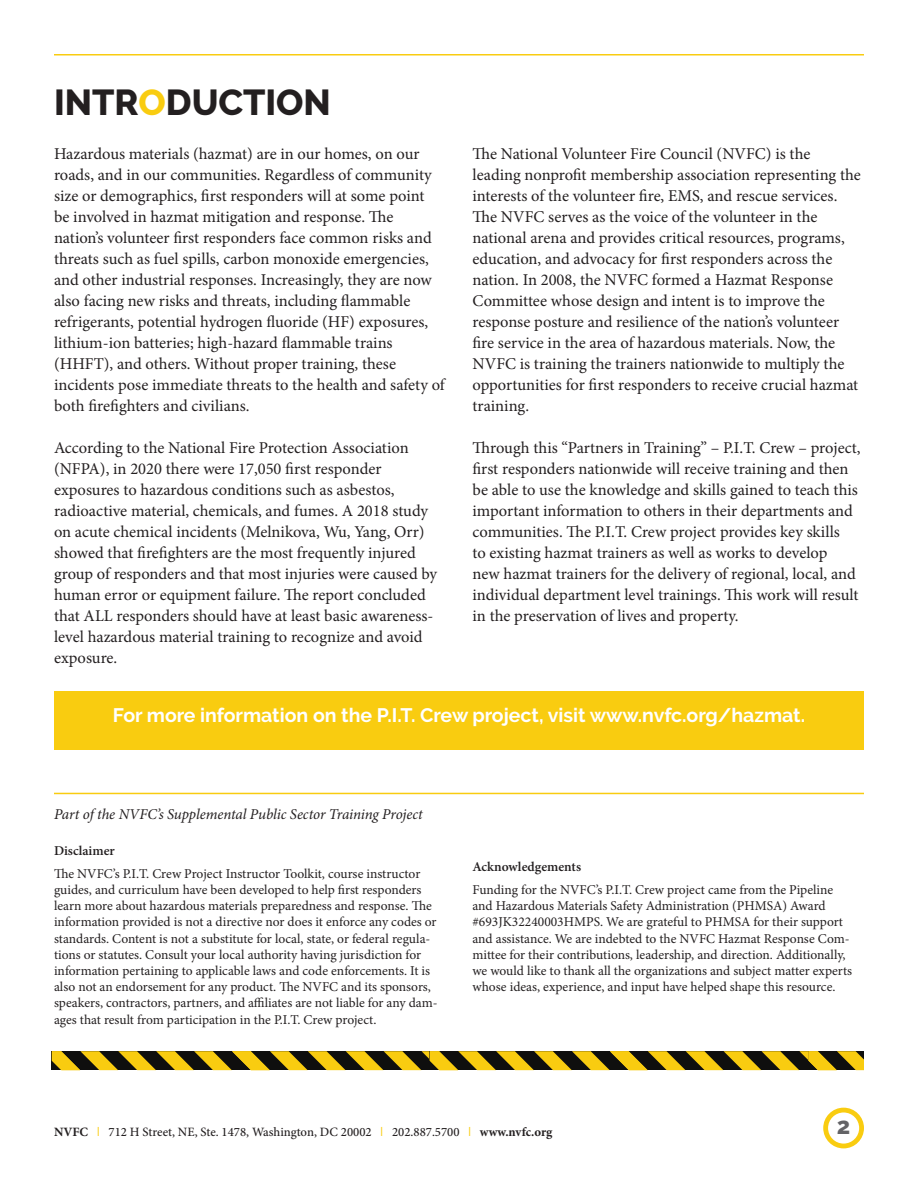
<style>
.page{position:relative;width:918px;height:1188px;background:#fff}
.page>*{position:absolute;margin:0;border:0;box-sizing:border-box;transform-origin:0 0}
.t1{font:800 36px "Raleway";color:#231f20}
.t2{font:800 23.25px "Raleway";color:#636366}
.t3{font:700 19.5px "Raleway";color:#fff}
.body_text{font:16.5px/21px "Minion Pro";color:#231f20}
.t4{font:italic 15px "Minion Pro";letter-spacing:-.01em;color:#231f20}
.t5{font:13.5px/16.2px "Minion Pro";letter-spacing:-.005em;color:#231f20}
.t6{font:600 13.5px "Minion Pro";color:#231f20}
.t7{font:500 12.75px "Minion Pro";color:#231f20}
.s1{color:#f9cc10}
.s2{font-weight:700}
.s3{font-family:"Raleway";font-weight:400;color:#f9cc10}
</style>
<div class="page">
<hr style="left:54px;top:54px;width:810px;height:2px;background:#f9cc10">
<div style="left:823px;top:1108px;width:41px;height:40px;border:5px solid #f9cc10;border-radius:50%"></div>
<div style="left:54px;top:691px;width:810px;height:59px;background:#f9cc10"></div>
<hr style="left:54px;top:793px;width:810px;height:1px;background:#f9cc10">
<svg style="left:52px;top:1051px;width:812px;height:19px;background:#836d0e"></svg>
<p class="t1" style="left:54px;top:82px;width:278px">INTR<span class="s1">O</span>DUCTION</p>
<p class="body_text" style="left:54px;top:143px;width:392px">Hazardous materials (hazmat) are in our homes, on our roads, and in our communities. Regardless of community size or demographics, first responders will at some point<br>be involved in hazmat mitigation and response. The nation’s volunteer first responders face common risks and threats such as fuel spills, carbon monoxide emergencies, and other industrial responses. Increasingly, they are now also facing new risks and threats, including flammable refrigerants, potential hydrogen fluoride (HF) exposures, lithium-ion batteries; high-hazard flammable trains (HHFT), and others. Without proper training, these incidents pose immediate threats to the health and safety of both firefighters and civilians.</p>
<p class="body_text" style="left:54px;top:437px;width:385px">According to the National Fire Protection Association (NFPA), in 2020 there were 17,050 first responder exposures to hazardous conditions such as asbestos, radioactive material, chemicals, and fumes. A 2018 study on acute chemical incidents (Melnikova, Wu, Yang, Orr) showed that firefighters are the most frequently injured group of responders and that most injuries were caused by human error or equipment failure. The report concluded that ALL responders should have at least basic awareness&shy;level hazardous material training to recognize and avoid exposure.</p>
<p class="body_text" style="left:472px;top:143px;width:390px">The National Volunteer Fire Council (NVFC) is the leading nonprofit membership association representing the interests of the volunteer fire, EMS, and rescue services.<br>The NVFC serves as the voice of the volunteer in the national arena and provides critical resources, programs, education, and advocacy for first responders across the nation. In 2008, the NVFC formed a Hazmat Response Committee whose design and intent is to improve the response posture and resilience of the nation’s volunteer fire service in the area of hazardous materials. Now, the NVFC is training the trainers nationwide to multiply the opportunities for first responders to receive crucial hazmat training.</p>
<p class="body_text" style="left:472px;top:437px;width:390px">Through this “Partners in Training” – P.I.T. Crew – project, first responders nationwide will receive training and then be able to use the knowledge and skills gained to teach this important information to others in their departments and communities. The P.I.T. Crew project provides key skills<br>to existing hazmat trainers as well as works to develop<br>new hazmat trainers for the delivery of regional, local, and individual department level trainings. This work will result in the preservation of lives and property.</p>
<p class="t3" style="left:113px;top:704px;width:694px">For more information on the P.I.T. Crew project, visit www.nvfc.org/hazmat.</p>
<p class="t4" style="left:54px;top:804px;width:370px">Part of the NVFC’s Supplemental Public Sector Training Project</p>
<p class="t6" style="left:54px;top:841px;width:62px">Disclaimer</p>
<p class="t5" style="left:54px;top:865px;width:385px">The NVFC’s P.I.T. Crew Project Instructor Toolkit, course instructor guides, and curriculum have been developed to help first responders learn more about hazardous materials preparedness and response. The information provided is not a directive nor does it enforce any codes or standards. Content is not a substitute for local, state, or federal regula&shy;tions or statutes. Consult your local authority having jurisdiction for information pertaining to applicable laws and code enforcements. It is also not an endorsement for any product. The NVFC and its sponsors, speakers, contractors, partners, and affiliates are not liable for any dam&shy;ages that result from participation in the P.I.T. Crew project.</p>
<p class="t6" style="left:472px;top:857px;width:110px">Acknowledgements</p>
<p class="t5" style="left:472px;top:882px;width:381px">Funding for the NVFC’s P.I.T. Crew project came from the Pipeline and Hazardous Materials Safety Administration (PHMSA) Award #693JK32240003HMPS. We are grateful to PHMSA for their support and assistance. We are indebted to the NVFC Hazmat Response Com&shy;mittee for their contributions, leadership, and direction. Additionally, we would like to thank all the organizations and subject matter experts whose ideas, experience, and input have helped shape this resource.</p>
<p class="t7" style="left:54px;top:1124px;width:500px"><span class="s2">NVFC</span> <span class="s3">I</span> 712 H Street, NE, Ste. 1478, Washington, DC 20002 <span class="s3">I</span> 202.887.5700 <span class="s3">I</span> <span class="s2">www.nvfc.org</span></p>
<h2 class="t2" style="left:837px;top:1112px;width:15px">2</h2>
</div>
